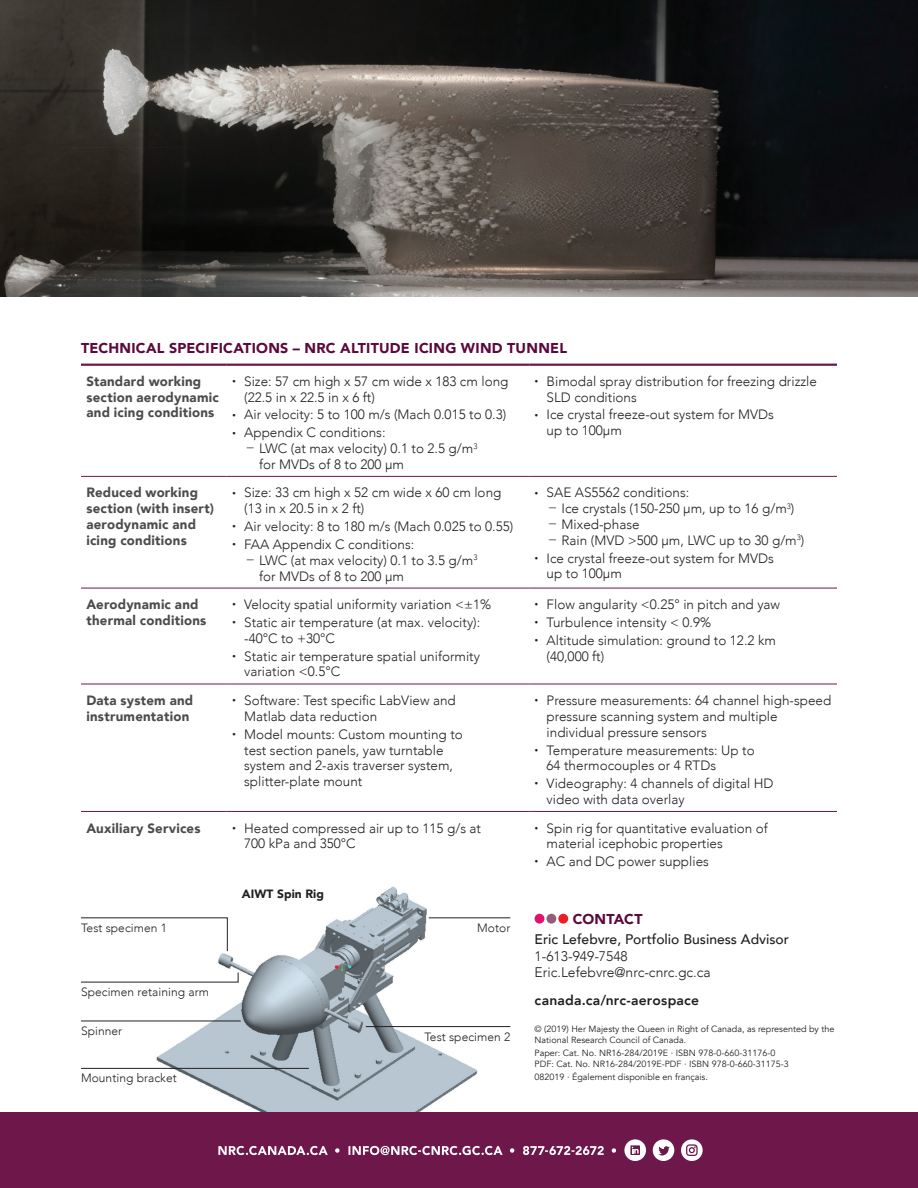
<style>
.page{position:relative;width:918px;height:1188px;background:#fff}
.page>*{position:absolute;margin:0;border:0;box-sizing:border-box;transform-origin:0 0}
.t1{font:900 14.25px "Avenir";letter-spacing:.015em;color:#5c093c}
.t2{font:300 13.8px/16.5px "Avenir";color:#231f20}
.t3{font:500 13.8px "Avenir";color:#231f20}
.t4{font:800 13.8px "Avenir";letter-spacing:.015em;color:#231f20}
.t5{font:300 13.5px/15.8px "Avenir";color:#231f20}
.t6{font:900 13.5px/15.8px "Avenir";letter-spacing:.015em;color:#4b4c4d}
.t7{font:300 12px "Avenir";letter-spacing:.005em;color:#231f20}
.t8{font:900 12px "Avenir";letter-spacing:.005em;color:#231f20}
.t9{font:9px/10.8px "Avenir";color:#231f20}
.s1{font-weight:900}
</style>
<div class="page">
<img style="left:156px;top:886px;width:323px;height:226px">
<hr style="left:81px;top:476px;width:146px;height:1px;background:#6e174a">
<hr style="left:227px;top:476px;width:302px;height:1px;background:#6e174a">
<hr style="left:529px;top:476px;width:308px;height:1px;background:#6e174a">
<hr style="left:81px;top:588px;width:146px;height:1px;background:#6e174a">
<hr style="left:227px;top:588px;width:302px;height:1px;background:#6e174a">
<hr style="left:529px;top:588px;width:308px;height:1px;background:#6e174a">
<hr style="left:81px;top:684px;width:146px;height:1px;background:#6e174a">
<hr style="left:227px;top:684px;width:302px;height:1px;background:#6e174a">
<hr style="left:529px;top:684px;width:308px;height:1px;background:#6e174a">
<hr style="left:81px;top:811px;width:146px;height:1px;background:#6e174a">
<hr style="left:227px;top:811px;width:302px;height:1px;background:#6e174a">
<hr style="left:529px;top:811px;width:308px;height:1px;background:#6e174a">
<hr style="left:81px;top:364px;width:146px;height:2px;background:#6e174a">
<hr style="left:227px;top:364px;width:302px;height:2px;background:#6e174a">
<hr style="left:529px;top:364px;width:308px;height:2px;background:#6e174a">
<div style="left:535px;top:914px;width:9px;height:10px;background:#e2116d;border-radius:50%"></div>
<div style="left:546px;top:914px;width:10px;height:10px;background:#945d75;border-radius:50%"></div>
<div style="left:558px;top:914px;width:10px;height:10px;background:#ee1d23;border-radius:50%"></div>
<svg style="left:81px;top:972px;width:158px;height:11px"></svg>
<hr style="left:81px;top:1021px;width:160px;height:1px;background:#231f20">
<hr style="left:429px;top:917px;width:81px;height:1px;background:#231f20">
<hr style="left:366px;top:1026px;width:144px;height:1px;background:#231f20">
<hr style="left:81px;top:1068px;width:228px;height:1px;background:#231f20">
<svg style="left:81px;top:917px;width:147px;height:35px"></svg>
<img style="left:0;top:0;width:918px;height:297px">
<div style="left:0;top:1112px;width:918px;height:76px;background:#6e174a"></div>
<svg style="left:218px;top:1146px;width:398px;height:9px"></svg>
<svg style="left:653px;top:1139px;width:21px;height:22px"></svg>
<svg style="left:624px;top:1139px;width:22px;height:22px"></svg>
<svg style="left:681px;top:1139px;width:22px;height:22px"></svg>
<p class="t1" style="left:81px;top:336px;width:488px">TECHNICAL SPECIFICATIONS – NRC ALTITUDE ICING WIND TUNNEL</p>
<p class="t6" style="left:86px;top:373px;width:134px">Standard working section aerodynamic and icing conditions</p>
<p class="t5" style="left:244px;top:373px;width:266px;text-indent:-12px"><span class="s1">∙</span> Size: 57 cm high x 57 cm wide x 183 cm long (22.5 in x 22.5 in x 6 ft)</p>
<p class="t5" style="left:547px;top:373px;width:272px;text-indent:-12px"><span class="s1">∙</span> Bimodal spray distribution for freezing drizzle<br>SLD conditions</p>
<p class="t5" style="left:547px;top:407px;width:229px;text-indent:-12px"><span class="s1">∙</span> Ice crystal freeze-out system for MVDs up to 100µm</p>
<p class="t5" style="left:232px;top:406px;width:276px;line-height:17.9px"><span class="s1">∙</span> Air velocity: 5 to 100 m/s (Mach 0.015 to 0.3) <span class="s1">∙</span> Appendix C conditions:</p>
<p class="t5" style="left:259px;top:441px;width:220px;text-indent:-13px">− LWC (at max velocity) 0.1 to 2.5 g/m<sup>3 </sup>for MVDs of 8 to 200 µm</p>
<p class="t6" style="left:86px;top:485px;width:129px">Reduced working section (with insert) aerodynamic and icing conditions</p>
<p class="t5" style="left:244px;top:485px;width:259px;text-indent:-12px"><span class="s1">∙</span> Size: 33 cm high x 52 cm wide x 60 cm long (13 in x 20.5 in x 2 ft)</p>
<p class="t5" style="left:232px;top:518px;width:283px;line-height:17.9px"><span class="s1">∙</span> Air velocity: 8 to 180 m/s (Mach 0.025 to 0.55) <span class="s1">∙</span> FAA Appendix C conditions:</p>
<p class="t5" style="left:259px;top:552px;width:220px;text-indent:-13px">− LWC (at max velocity) 0.1 to 3.5 g/m<sup>3 </sup>for MVDs of 8 to 200 µm</p>
<p class="t6" style="left:86px;top:596px;width:121px">Aerodynamic and thermal conditions</p>
<p class="t5" style="left:232px;top:596px;width:261px;line-height:17.9px"><span class="s1">∙</span> Velocity spatial uniformity variation &lt;±1% <span class="s1">∙</span> Static air temperature (at max. velocity):</p>
<p class="t5" style="left:232px;top:629px;width:249px;line-height:17.9px;text-indent:12px">-40°C to +30°C<br><span class="s1">∙</span> Static air temperature spatial uniformity</p>
<p class="t5" style="left:244px;top:664px;width:98px">variation &lt;0.5°C</p>
<p class="t6" style="left:86px;top:692px;width:108px">Data system and instrumentation</p>
<p class="t5" style="left:244px;top:693px;width:213px;text-indent:-12px"><span class="s1">∙</span> Software: Test specific LabView and<br>Matlab data reduction</p>
<p class="t5" style="left:244px;top:726px;width:220px;text-indent:-12px"><span class="s1">∙</span> Model mounts: Custom mounting to test -section panels, yaw turntable system and 2-axis traverser system, splitter-plate mount</p>
<p class="t5" style="left:548px;top:485px;width:258px;text-indent:-13px"><span class="s1">∙</span> SAE AS5562 conditions:<br>− Ice crystals (150-250 µm, up to 16 g/m<sup>3</sup>) − Mixed-phase<br>− Rain (MVD &gt;500 µm, LWC up to 30 g/m<sup>3</sup>)</p>
<p class="t5" style="left:547px;top:550px;width:229px;text-indent:-12px"><span class="s1">∙</span> Ice crystal freeze-out system for MVDs up to 100µm</p>
<p class="t5" style="left:535px;top:596px;width:247px;line-height:17.9px"><span class="s1">∙</span> Flow angularity &lt;0.25° in pitch and yaw <span class="s1">∙</span> Turbulence intensity &lt; 0.9%<br><span class="s1">∙</span> Altitude simulation: ground to 12.2 km</p>
<p class="t5" style="left:547px;top:648px;width:59px">(40,000 ft)</p>
<p class="t5" style="left:547px;top:693px;width:286px;text-indent:-12px"><span class="s1">∙</span> Pressure measurements: 64 channel high-speed pressure scanning system and -multiple individual pressure sensors</p>
<p class="t5" style="left:547px;top:742px;width:210px;text-indent:-12px"><span class="s1">∙</span> Temperature measurements: Up to<br>64 -thermocouples or 4 RTDs</p>
<p class="t5" style="left:547px;top:776px;width:228px;text-indent:-12px"><span class="s1">∙</span> Videography: 4 channels of digital HD video with data overlay</p>
<p class="t6" style="left:86px;top:820px;width:116px">Auxiliary Services</p>
<p class="t5" style="left:244px;top:820px;width:238px;text-indent:-12px"><span class="s1">∙</span> Heated compressed air up to 115 g/s at<br>700 kPa and 350°C</p>
<p class="t5" style="left:547px;top:820px;width:223px;text-indent:-12px"><span class="s1">∙</span> Spin rig for quantitative evaluation of material icephobic properties</p>
<p class="t5" style="left:535px;top:854px;width:176px"><span class="s1">∙</span> AC and DC power supplies</p>
<p class="t7" style="left:81px;top:921px;width:87px">Test specimen 1</p>
<p class="t8" style="left:242px;top:883px;width:84px">AIWT Spin Rig</p>
<p class="t7" style="left:477px;top:921px;width:35px">Motor</p>
<p class="t7" style="left:81px;top:985px;width:129px">Specimen retaining arm</p>
<p class="t7" style="left:81px;top:1024px;width:43px">Spinner</p>
<p class="t7" style="left:424px;top:1029px;width:87px">Test specimen 2</p>
<p class="t7" style="left:81px;top:1071px;width:97px">Mounting bracket</p>
<p class="t1" style="left:573px;top:906px;width:71px">CONTACT</p>
<p class="t3" style="left:535px;top:928px;width:256px">Eric Lefebvre, Portfolio Business Advisor</p>
<p class="t2" style="left:535px;top:948px;width:178px">1-613-949-7548<br>Eric.Lefebvre@nrc-cnrc.gc.ca</p>
<p class="t4" style="left:535px;top:989px;width:166px">canada.ca/nrc-aerospace</p>
<p class="t9" style="left:535px;top:1023px;width:301px">© (2019) Her Majesty the Queen in Right of Canada, as represented by the<br>National Research Council of Canada.</p>
<p class="t9" style="left:535px;top:1048px;width:256px">Paper: Cat. No. NR16-284/2019E · ISBN 978-0-660-31176-0<br>PDF: Cat. No. NR16-284/2019E-PDF · ISBN 978-0-660-31175-3</p>
<p class="t9" style="left:535px;top:1072px;width:175px">082019 · Également disponible en français.</p>
</div>
